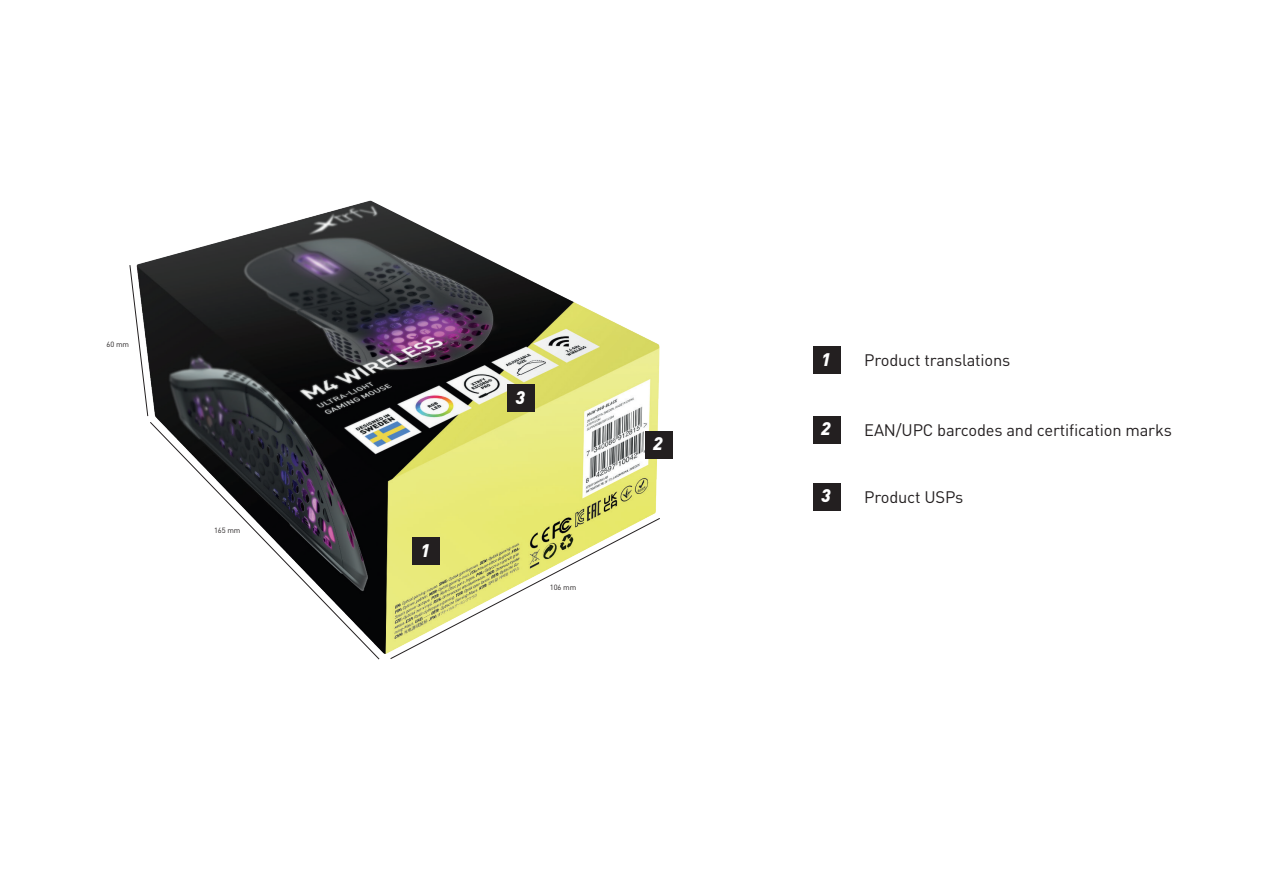
<style>
.page{position:relative;width:1263px;height:893px;background:#fff}
.page>*{position:absolute;margin:0;border:0;box-sizing:border-box;transform-origin:0 0}
.t1{font:italic 900 18px "DIN Pro";color:#fff}
.t2{font:16.5px "DIN Pro";letter-spacing:-.01em;color:#231f20}
.t3{font:7.5px "DIN Pro";letter-spacing:-.01em;color:#231f20}
</style>
<div class="page">
<img style="left:129px;top:200px;width:531px;height:460px">
<div style="left:813px;top:346px;width:28px;height:28px;background:#231f20"></div>
<div style="left:813px;top:416px;width:28px;height:28px;background:#231f20"></div>
<div style="left:645px;top:431px;width:28px;height:28px;background:#231f20"></div>
<div style="left:813px;top:483px;width:28px;height:27px;background:#231f20"></div>
<div style="left:508px;top:385px;width:27px;height:27px;background:#231f20"></div>
<svg style="left:150px;top:422px;width:229px;height:237px"></svg>
<svg style="left:390px;top:518px;width:270px;height:141px"></svg>
<svg style="left:130px;top:265px;width:18px;height:151px"></svg>
<p class="t3" style="left:107px;top:339px;width:24px">60 mm</p>
<p class="t3" style="left:214px;top:526px;width:28px">165 mm</p>
<p class="t1" style="left:420px;top:535px;width:11px">1</p>
<p class="t1" style="left:516px;top:382px;width:11px">3</p>
<p class="t3" style="left:550px;top:582px;width:28px">106 mm</p>
<p class="t1" style="left:653px;top:429px;width:11px">2</p>
<p class="t1" style="left:821px;top:344px;width:11px">1</p>
<p class="t2" style="left:864px;top:349px;width:148px">Product translations</p>
<p class="t1" style="left:821px;top:413px;width:11px">2</p>
<p class="t2" style="left:864px;top:419px;width:309px">EAN/UPC barcodes and certification marks</p>
<p class="t1" style="left:821px;top:480px;width:11px">3</p>
<p class="t2" style="left:864px;top:486px;width:101px">Product USPs</p>
</div>
